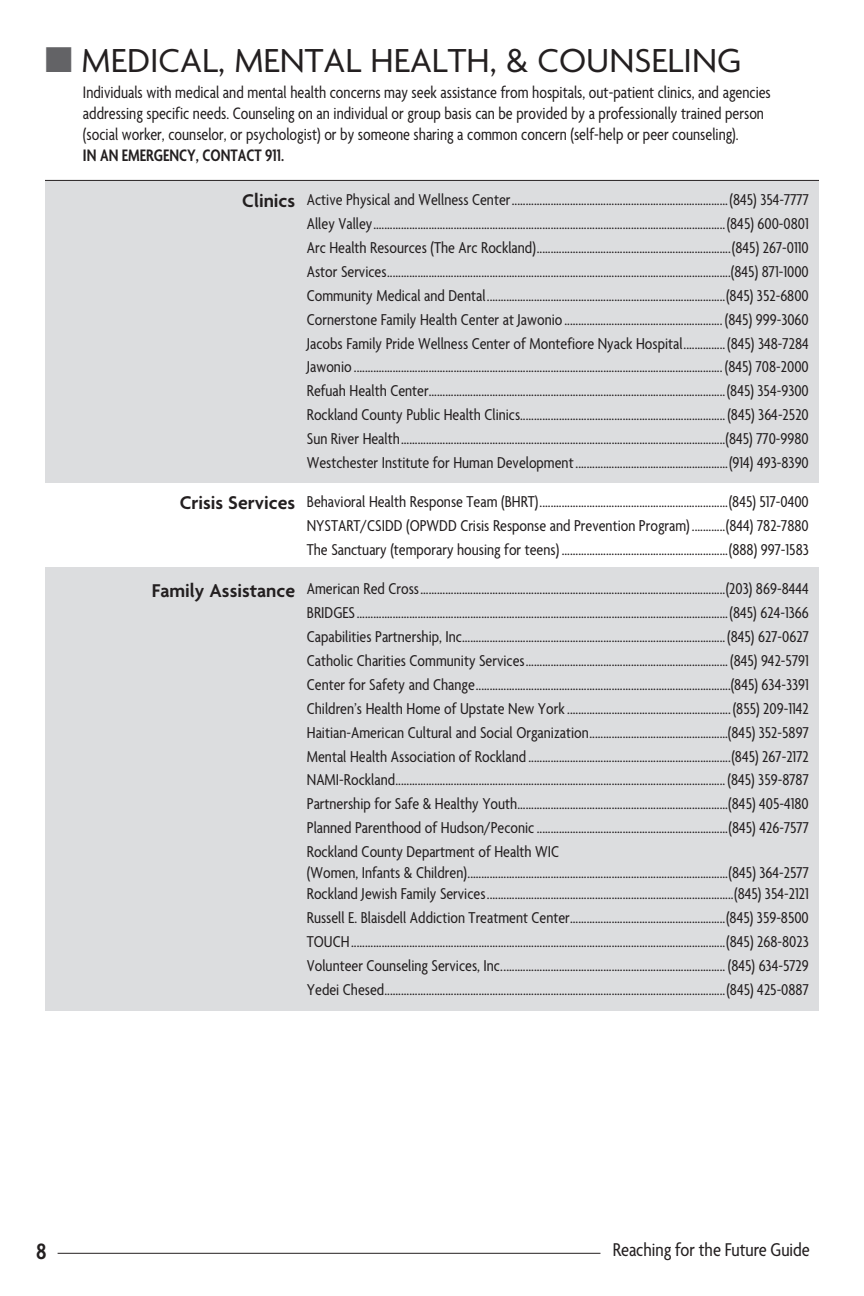
<style>
.page{position:relative;width:864px;height:1296px;background:#fff}
.page>*{position:absolute;margin:0;border:0;box-sizing:border-box;transform-origin:0 0}
.t1{font:36px "Agenda";color:#231f20}
.t2{font:600 condensed 24px "Agenda";color:#231f20}
.t3{font:condensed 20px "Agenda";color:#231f20}
.t4{font:condensed 18px/21px "Agenda";color:#231f20;scale:.95 1}
.t5{font:600 condensed 18px "Agenda";color:#231f20;scale:.95 1}
.t6{font:condensed 17px/23.8px "Agenda";color:#231f20;text-align:justify}
.s1{color:#636366}
.s2{font-weight:600;font-stretch:normal;font-size:20px}
</style>
<div class="page">
<hr style="left:58px;top:1253px;width:542px;height:1px;background:#231f20">
<div style="left:45px;top:181px;width:774px;height:301px;background:#dcdddf"></div>
<div style="left:45px;top:567px;width:774px;height:444px;background:#dcdddf"></div>
<hr style="left:45px;top:180px;width:774px;height:1px;background:#231f20">
<h1 class="t1" style="left:45px;top:41px;width:698px"><span class="s1">■</span> MEDICAL, MENTAL HEALTH, &amp; COUNSELING</h1>
<p class="t4" style="left:83px;top:83px;width:726px">Individuals with medical and mental health concerns may seek assistance from hospitals, out-patient clinics, and agencies addressing specific needs. Counseling on an individual or group basis can be provided by a professionally trained person (social worker, counselor, or psychologist) or by someone sharing a common concern (self-help or peer counseling).</p>
<p class="t5" style="left:83px;top:145px;width:213px">IN AN EMERGENCY, CONTACT 911.</p>
<p class="t6" style="left:307px;top:189px;width:504px;text-indent:-65px"><span class="s2">Clinics</span> Active Physical and Wellness Center..............................................................................(845) 354-7777<br>Alley Valley...............................................................................................................................(845) 600-0801<br>Arc Health Resources (The Arc Rockland)......................................................................(845) 267-0110<br>Astor Services............................................................................................................................(845) 871-1000<br>Community Medical and Dental......................................................................................(845) 352-6800<br>Cornerstone Family Health Center at Jawonio ......................................................... (845) 999-3060<br>Jacobs Family Pride Wellness Center of Montefiore Nyack Hospital............... (845) 348-7284<br>Jawonio ..................................................................................................................................... (845) 708-2000<br>Refuah Health Center...........................................................................................................(845) 354-9300<br>Rockland County Public Health Clinics.......................................................................... (845) 364-2520<br>Sun River Health.....................................................................................................................(845) 770-9980<br>Westchester Institute for Human Development.......................................................(914) 493-8390</p>
<p class="t6" style="left:307px;top:491px;width:503px;text-indent:-127px"><span class="s2">Crisis Services</span> Behavioral Health Response Team (BHRT)....................................................................(845) 517-0400<br>NYSTART/CSIDD (OPWDD Crisis Response and Prevention Program) ............(844) 782-7880<br>The Sanctuary (temporary housing for teens) ............................................................(888) 997-1583</p>
<p class="t6" style="left:307px;top:578px;width:504px;text-indent:-155px"><span class="s2">Family Assistance</span> American Red Cross..............................................................................................................(203) 869-8444<br>BRIDGES......................................................................................................................................(845) 624-1366<br>Capabilities Partnership, Inc............................................................................................... (845) 627-0627<br>Catholic Charities Community Services......................................................................... (845) 942-5791<br>Center for Safety and Change............................................................................................(845) 634-3391<br>Children’s Health Home of Upstate New York...........................................................(855) 209-1142<br>Haitian-American Cultural and Social Organization..................................................(845) 352-5897<br>Mental Health Association of Rockland .........................................................................(845) 267-2172<br>NAMI-Rockland....................................................................................................................... (845) 359-8787<br>Partnership for Safe &amp; Healthy Youth............................................................................(845) 405-4180<br>Planned Parenthood of Hudson/Peconic.....................................................................(845) 426-7577<br>Rockland County Department of Health WIC</p>
<p class="t6" style="left:307px;top:863px;width:503px;line-height:21px">(Women, Infants &amp; Children)..............................................................................................(845) 364-2577<br>Rockland Jewish Family Services.........................................................................................(845) 354-2121</p>
<p class="t6" style="left:307px;top:907px;width:503px">Russell E. Blaisdell Addiction Treatment Center........................................................(845) 359-8500<br>TOUCH.......................................................................................................................................(845) 268-8023<br>Volunteer Counseling Services, Inc................................................................................. (845) 634-5729<br>Yedei Chesed...........................................................................................................................(845) 425-0887</p>
<h2 class="t2" style="left:36px;top:1239px;width:12px">8</h2>
<p class="t3" style="left:613px;top:1239px;width:199px">Reaching for the Future Guide</p>
</div>
